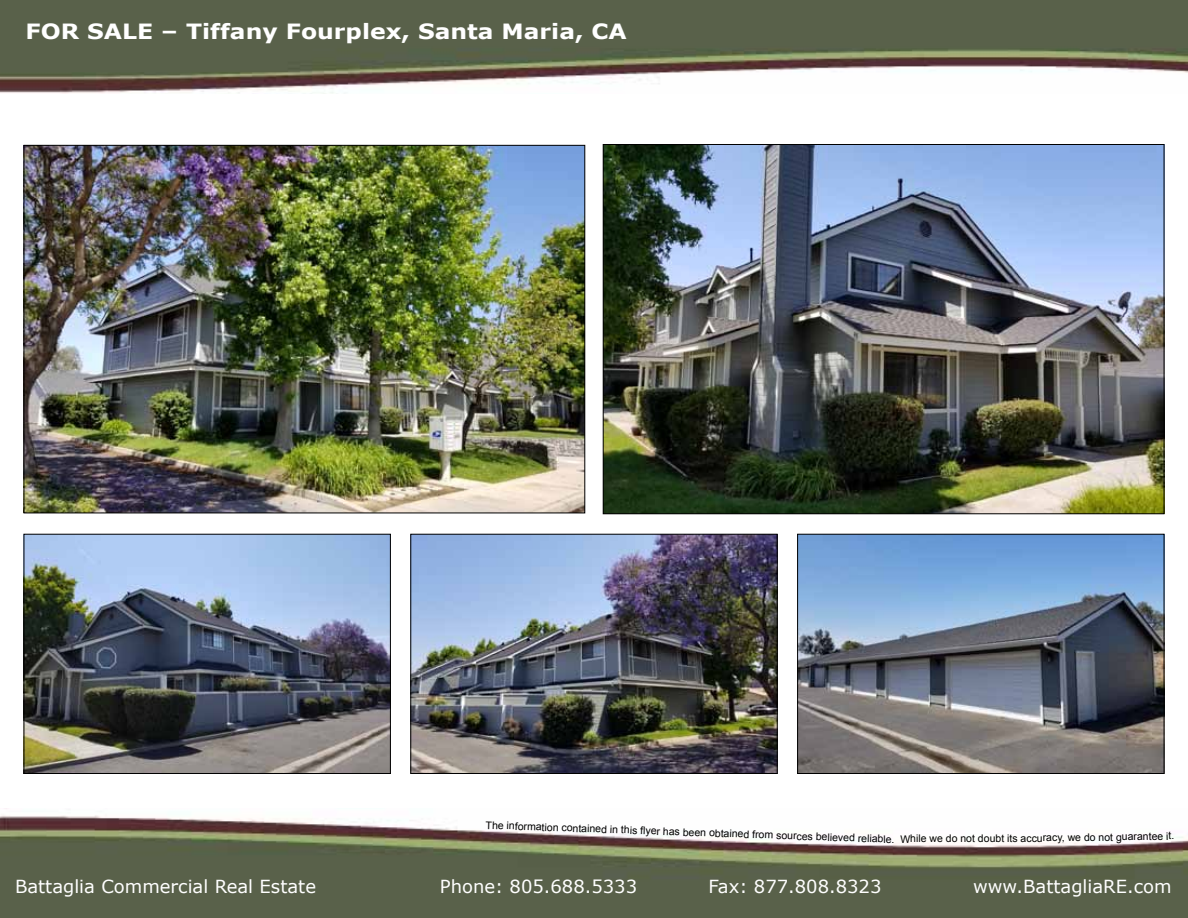
<style>
.page{position:relative;width:1188px;height:918px;background:#fff}
.page>*{position:absolute;margin:0;border:0;box-sizing:border-box;transform-origin:0 0}
.t1{font:700 21px "Verdana";color:#fff;scale:1.12 1}
.t2{font:18px "Verdana";color:#fff}
.t3{font:10.5px "Arial";letter-spacing:-.01em;color:#000}
</style>
<div class="page">
<img style="left:0;top:0;width:1188px;height:94px">
<img style="left:0;top:808px;width:1188px;height:110px">
<img style="left:26px;top:147px;width:557px;height:364px">
<img style="left:412px;top:536px;width:364px;height:236px">
<div style="left:410px;top:534px;width:368px;height:240px;border:1px solid #000"></div>
<img style="left:605px;top:146px;width:557px;height:366px">
<img style="left:26px;top:536px;width:363px;height:236px">
<div style="left:24px;top:534px;width:367px;height:240px;border:1px solid #000"></div>
<img style="left:799px;top:536px;width:363px;height:236px">
<div style="left:797px;top:534px;width:367px;height:240px;border:1px solid #000"></div>
<h1 class="t1" style="left:26px;top:16px;width:538px">FOR SALE – Tiffany Fourplex, Santa Maria, CA</h1>
<p class="t3" style="left:486px;top:818px;width:400px;rotate:2deg">The information contained in this fyer has been obtained from sources believed reliab</p>
<p class="t3" style="left:883px;top:831px;width:208px">le. While we do not doubt its accuracy, we d</p>
<p class="t3" style="left:1090px;top:830px;width:86px;rotate:-1deg">o not guarantee it.</p>
<h2 class="t2" style="left:15px;top:874px;width:303px">Battaglia Commercial Real Estate</h2>
<h2 class="t2" style="left:440px;top:874px;width:199px">Phone: 805.688.5333</h2>
<h2 class="t2" style="left:709px;top:874px;width:175px">Fax: 877.808.8323</h2>
<h2 class="t2" style="left:973px;top:874px;width:200px">www.BattagliaRE.com</h2>
</div>
